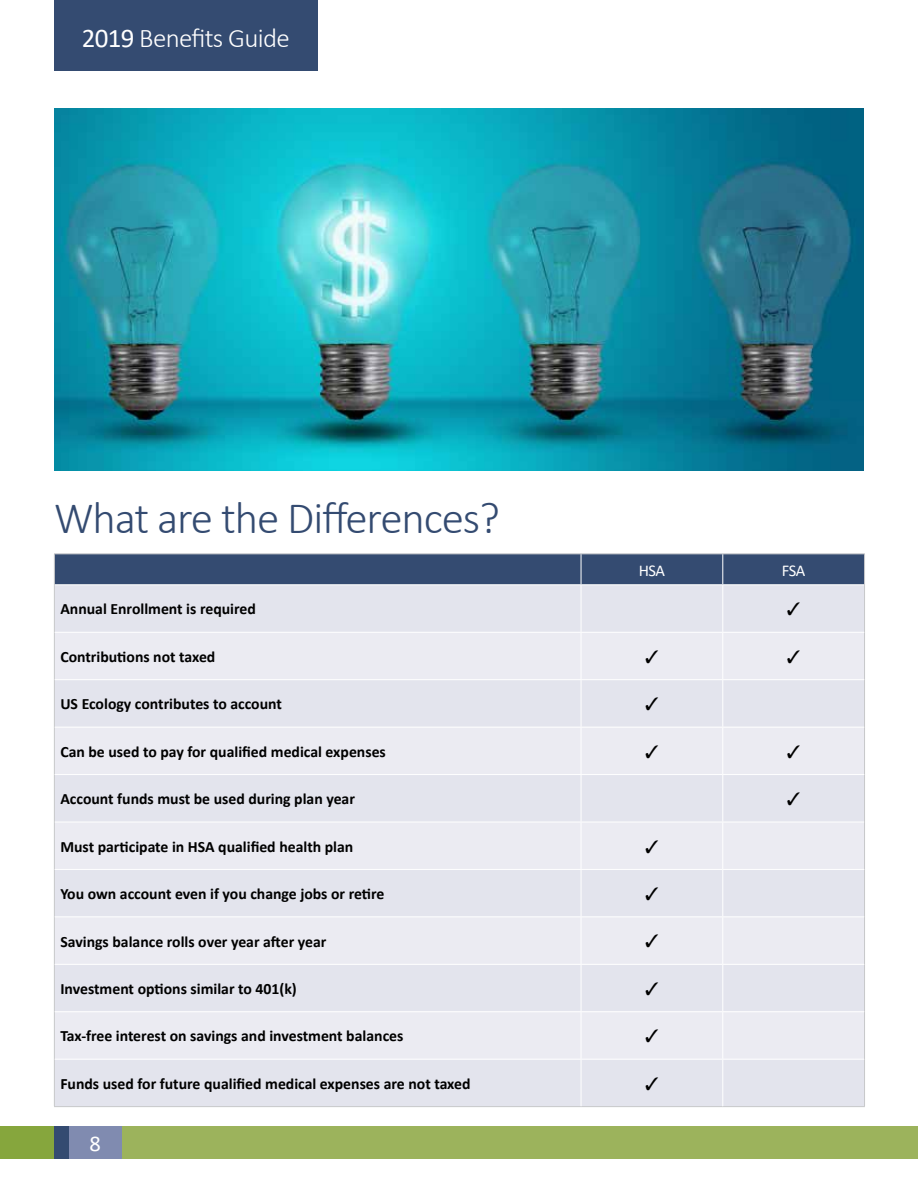
<style>
.page{position:relative;width:918px;height:1188px;background:#fff}
.page>*{position:absolute;margin:0;border:0;box-sizing:border-box;transform-origin:0 0}
.t1{font:300 45px "Calibri";letter-spacing:-.025em;color:#344b71}
.t2{font:300 27px "Calibri";letter-spacing:-.025em;color:#fff}
.t3{font:22.5px "Calibri";color:#fff}
.t4{font:16.5px "Calibri";letter-spacing:-.03em;color:#fff}
.t5{font:700 15.75px "Calibri";color:#000}
.s1{font-weight:400}
</style>
<div class="page">
<div style="left:54px;top:0;width:264px;height:71px;background:#344b71"></div>
<div style="left:0;top:1126px;width:918px;height:33px;background:#9cb35c"></div>
<div style="left:68px;top:1126px;width:54px;height:33px;background:#808bb0"></div>
<div style="left:54px;top:1126px;width:14px;height:33px;background:#344b71"></div>
<div style="left:0;top:1126px;width:54px;height:33px;background:#86a63d"></div>
<div style="left:55px;top:555px;width:809px;height:29px;background:#344b71"></div>
<div style="left:55px;top:585px;width:809px;height:521px;background:#e3e4ed"></div>
<div style="left:55px;top:633px;width:809px;height:426px;background:#ebebf2"></div>
<hr style="left:54px;top:554px;width:527px;height:1px;background:#c7c8ca">
<hr style="left:54px;top:554px;width:1px;height:31px;background:#c7c8ca">
<hr style="left:581px;top:554px;width:142px;height:1px;background:#c7c8ca">
<hr style="left:723px;top:554px;width:142px;height:1px;background:#c7c8ca">
<hr style="left:864px;top:554px;width:1px;height:31px;background:#c7c8ca">
<hr style="left:54px;top:585px;width:1px;height:47px;background:#c7c8ca">
<hr style="left:864px;top:585px;width:1px;height:47px;background:#c7c8ca">
<hr style="left:54px;top:632px;width:1px;height:48px;background:#c7c8ca">
<hr style="left:864px;top:632px;width:1px;height:48px;background:#c7c8ca">
<hr style="left:54px;top:680px;width:1px;height:47px;background:#c7c8ca">
<hr style="left:864px;top:680px;width:1px;height:47px;background:#c7c8ca">
<hr style="left:54px;top:727px;width:1px;height:48px;background:#c7c8ca">
<hr style="left:864px;top:727px;width:1px;height:48px;background:#c7c8ca">
<hr style="left:54px;top:775px;width:1px;height:47px;background:#c7c8ca">
<hr style="left:864px;top:775px;width:1px;height:47px;background:#c7c8ca">
<hr style="left:54px;top:822px;width:1px;height:47px;background:#c7c8ca">
<hr style="left:864px;top:822px;width:1px;height:47px;background:#c7c8ca">
<hr style="left:54px;top:869px;width:1px;height:48px;background:#c7c8ca">
<hr style="left:864px;top:869px;width:1px;height:48px;background:#c7c8ca">
<hr style="left:54px;top:917px;width:1px;height:47px;background:#c7c8ca">
<hr style="left:864px;top:917px;width:1px;height:47px;background:#c7c8ca">
<hr style="left:54px;top:964px;width:1px;height:48px;background:#c7c8ca">
<hr style="left:864px;top:964px;width:1px;height:48px;background:#c7c8ca">
<hr style="left:54px;top:1012px;width:1px;height:47px;background:#c7c8ca">
<hr style="left:864px;top:1012px;width:1px;height:47px;background:#c7c8ca">
<hr style="left:54px;top:1059px;width:1px;height:47px;background:#c7c8ca">
<hr style="left:864px;top:1059px;width:1px;height:47px;background:#c7c8ca">
<hr style="left:54px;top:1106px;width:527px;height:1px;background:#c7c8ca">
<hr style="left:581px;top:1106px;width:142px;height:1px;background:#c7c8ca">
<hr style="left:723px;top:1106px;width:142px;height:1px;background:#c7c8ca">
<hr style="left:581px;top:554px;width:1px;height:30px;background:#fff">
<hr style="left:722px;top:554px;width:1px;height:30px;background:#fff">
<hr style="left:581px;top:585px;width:1px;height:47px;background:#fff">
<hr style="left:722px;top:585px;width:1px;height:47px;background:#fff">
<hr style="left:55px;top:632px;width:526px;height:1px;background:#fff">
<hr style="left:581px;top:632px;width:142px;height:1px;background:#fff">
<hr style="left:581px;top:633px;width:1px;height:46px;background:#fff">
<hr style="left:723px;top:632px;width:141px;height:1px;background:#fff">
<hr style="left:722px;top:633px;width:1px;height:46px;background:#fff">
<hr style="left:55px;top:679px;width:526px;height:1px;background:#fff">
<hr style="left:581px;top:679px;width:142px;height:1px;background:#fff">
<hr style="left:581px;top:680px;width:1px;height:47px;background:#fff">
<hr style="left:723px;top:679px;width:141px;height:1px;background:#fff">
<hr style="left:722px;top:680px;width:1px;height:47px;background:#fff">
<hr style="left:55px;top:727px;width:526px;height:1px;background:#fff">
<hr style="left:581px;top:727px;width:142px;height:1px;background:#fff">
<hr style="left:581px;top:728px;width:1px;height:46px;background:#fff">
<hr style="left:723px;top:727px;width:141px;height:1px;background:#fff">
<hr style="left:722px;top:728px;width:1px;height:46px;background:#fff">
<hr style="left:55px;top:774px;width:526px;height:1px;background:#fff">
<hr style="left:581px;top:774px;width:142px;height:1px;background:#fff">
<hr style="left:581px;top:775px;width:1px;height:47px;background:#fff">
<hr style="left:723px;top:774px;width:141px;height:1px;background:#fff">
<hr style="left:722px;top:775px;width:1px;height:47px;background:#fff">
<hr style="left:55px;top:822px;width:526px;height:1px;background:#fff">
<hr style="left:581px;top:822px;width:142px;height:1px;background:#fff">
<hr style="left:581px;top:822px;width:1px;height:47px;background:#fff">
<hr style="left:723px;top:822px;width:141px;height:1px;background:#fff">
<hr style="left:722px;top:822px;width:1px;height:47px;background:#fff">
<hr style="left:55px;top:869px;width:526px;height:1px;background:#fff">
<hr style="left:581px;top:869px;width:142px;height:1px;background:#fff">
<hr style="left:581px;top:870px;width:1px;height:47px;background:#fff">
<hr style="left:723px;top:869px;width:141px;height:1px;background:#fff">
<hr style="left:722px;top:870px;width:1px;height:47px;background:#fff">
<hr style="left:55px;top:917px;width:526px;height:1px;background:#fff">
<hr style="left:581px;top:917px;width:142px;height:1px;background:#fff">
<hr style="left:581px;top:917px;width:1px;height:47px;background:#fff">
<hr style="left:723px;top:917px;width:141px;height:1px;background:#fff">
<hr style="left:722px;top:917px;width:1px;height:47px;background:#fff">
<hr style="left:55px;top:964px;width:526px;height:1px;background:#fff">
<hr style="left:581px;top:964px;width:142px;height:1px;background:#fff">
<hr style="left:581px;top:965px;width:1px;height:46px;background:#fff">
<hr style="left:723px;top:964px;width:141px;height:1px;background:#fff">
<hr style="left:722px;top:965px;width:1px;height:46px;background:#fff">
<hr style="left:55px;top:1011px;width:526px;height:1px;background:#fff">
<hr style="left:581px;top:1011px;width:142px;height:1px;background:#fff">
<hr style="left:581px;top:1012px;width:1px;height:47px;background:#fff">
<hr style="left:723px;top:1011px;width:141px;height:1px;background:#fff">
<hr style="left:722px;top:1012px;width:1px;height:47px;background:#fff">
<hr style="left:55px;top:1059px;width:526px;height:1px;background:#fff">
<hr style="left:581px;top:1059px;width:142px;height:1px;background:#fff">
<hr style="left:581px;top:1060px;width:1px;height:46px;background:#fff">
<hr style="left:723px;top:1059px;width:141px;height:1px;background:#fff">
<hr style="left:722px;top:1060px;width:1px;height:46px;background:#fff">
<img style="left:54px;top:108px;width:810px;height:363px">
<svg style="left:788px;top:602px;width:12px;height:14px"></svg>
<svg style="left:646px;top:650px;width:12px;height:13px"></svg>
<svg style="left:788px;top:650px;width:12px;height:13px"></svg>
<svg style="left:646px;top:697px;width:12px;height:13px"></svg>
<svg style="left:646px;top:745px;width:12px;height:13px"></svg>
<svg style="left:788px;top:745px;width:12px;height:13px"></svg>
<svg style="left:788px;top:792px;width:12px;height:13px"></svg>
<svg style="left:646px;top:840px;width:12px;height:13px"></svg>
<svg style="left:646px;top:887px;width:12px;height:13px"></svg>
<svg style="left:646px;top:935px;width:12px;height:13px"></svg>
<svg style="left:646px;top:982px;width:12px;height:13px"></svg>
<svg style="left:646px;top:1029px;width:12px;height:13px"></svg>
<svg style="left:646px;top:1077px;width:12px;height:13px"></svg>
<h2 class="t2" style="left:82px;top:21px;width:209px"><span class="s1">2019</span> Benefits Guide</h2>
<h1 class="t1" style="left:54px;top:490px;width:447px">What are the Differences?</h1>
<p class="t5" style="left:60px;top:599px;width:197px">Annual Enrollment is required</p>
<p class="t5" style="left:60px;top:647px;width:157px">Contributions not taxed</p>
<p class="t5" style="left:60px;top:694px;width:223px">US Ecology contributes to account</p>
<p class="t5" style="left:60px;top:742px;width:327px">Can be used to pay for qualified medical expenses</p>
<p class="t5" style="left:60px;top:789px;width:296px">Account funds must be used during plan year</p>
<p class="t5" style="left:60px;top:837px;width:295px">Must participate in HSA qualified health plan</p>
<p class="t5" style="left:60px;top:884px;width:326px">You own account even if you change jobs or retire</p>
<p class="t5" style="left:60px;top:932px;width:268px">Savings balance rolls over year after year</p>
<p class="t5" style="left:60px;top:979px;width:238px">Investment options similar to 401(k)</p>
<p class="t5" style="left:60px;top:1026px;width:345px">Tax-free interest on savings and investment balances</p>
<p class="t5" style="left:60px;top:1074px;width:412px">Funds used for future qualified medical expenses are not taxed</p>
<h3 class="t3" style="left:89px;top:1128px;width:13px">8</h3>
<p class="t4" style="left:639px;top:559px;width:28px">HSA</p>
<p class="t4" style="left:782px;top:559px;width:25px">FSA</p>
</div>
